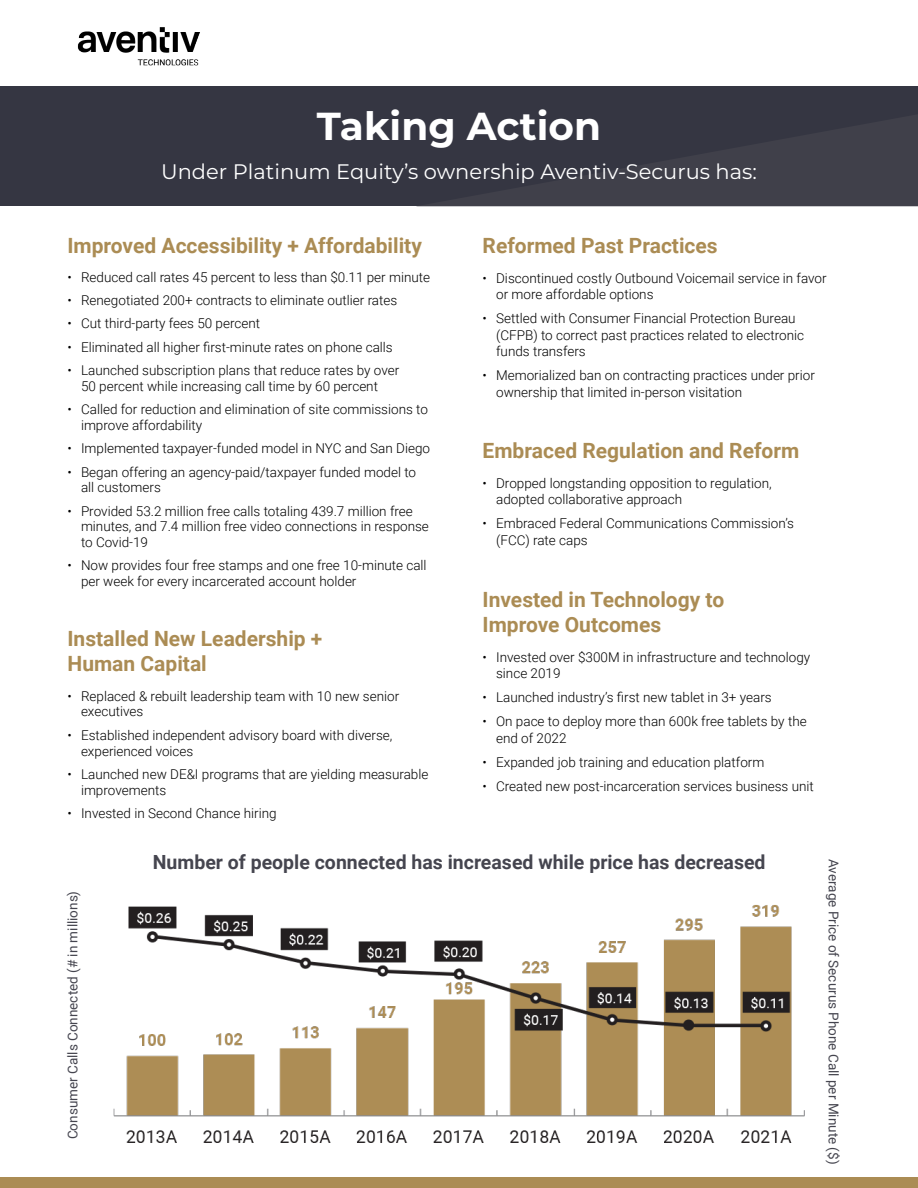
<style>
.page{position:relative;width:918px;height:1188px;background:#fff}
.page>*{position:absolute;margin:0;border:0;box-sizing:border-box;transform-origin:0 0}
.t1{font:700 39px "Montserrat";color:#fff}
.t2{font:700 21px/25.2px "Roboto";color:#ab8c54}
.t3{font:21px "Montserrat";color:#fff}
.t4{font:700 19.5px "Roboto";color:#45454f}
.t5{font:300 13.5px/15.8px "Roboto";color:#000}
.t6{font:13.5px "Roboto";color:#45454f}
</style>
<div class="page">
<div style="left:0;top:1178px;width:918px;height:10px;background:#ab8c54"></div>
<div style="left:0;top:86px;width:918px;height:120px;background:#353642"></div>
<svg style="left:423px;top:115px;width:495px;height:91px"></svg>
<img style="left:59px;top:904px;width:760px;height:274px">
<img style="left:77px;top:27px;width:123px;height:39px">
<h1 class="t1" style="left:317px;top:98px;width:286px">Taking Action</h1>
<h2 class="t3" style="left:161px;top:157px;width:597px">Under Platinum Equity’s ownership Aventiv-Securus has:</h2>
<h2 class="t2" style="left:68px;top:232px;width:356px">Improved Accessibility + Affordability</h2>
<p class="t5" style="left:68px;top:269px;width:364px">• Reduced call rates 45 percent to less than $0.11 per minute</p>
<p class="t5" style="left:68px;top:292px;width:331px">• Renegotiated 200+ contracts to eliminate outlier rates</p>
<p class="t5" style="left:68px;top:315px;width:194px">• Cut third-party fees 50 percent</p>
<p class="t5" style="left:68px;top:339px;width:327px">• Eliminated all higher first-minute rates on phone calls</p>
<p class="t5" style="left:68px;top:362px;width:333px;text-align:center">• Launched subscription plans that reduce rates by over<br>50 percent while increasing call time by 60 percent</p>
<p class="t5" style="left:81px;top:401px;width:349px;text-indent:-14px">• Called for reduction and elimination of site commissions to improve affordability</p>
<p class="t5" style="left:68px;top:440px;width:364px">• Implemented taxpayer-funded model in NYC and San Diego</p>
<p class="t5" style="left:81px;top:463px;width:337px;text-indent:-14px">• Began offering an agency-paid/taxpayer funded model to all customers</p>
<p class="t5" style="left:81px;top:502px;width:349px;text-indent:-14px">• Provided 53.2 million free calls totaling 439.7 million free minutes, and 7.4 million free video connections in response to Covid-19</p>
<p class="t5" style="left:81px;top:557px;width:347px;text-indent:-14px">• Now provides four free stamps and one free 10-minute call per week for every incarcerated account holder</p>
<h2 class="t2" style="left:68px;top:625px;width:256px">Installed New Leadership +<br>Human Capital</h2>
<p class="t5" style="left:81px;top:688px;width:320px;text-indent:-14px">• Replaced &amp; rebuilt leadership team with 10 new senior executives</p>
<p class="t5" style="left:81px;top:727px;width:313px;text-indent:-14px">• Established independent advisory board with diverse, experienced voices</p>
<p class="t5" style="left:81px;top:766px;width:349px;text-indent:-14px">• Launched new DE&amp;I programs that are yielding measurable improvements</p>
<p class="t5" style="left:68px;top:805px;width:211px">• Invested in Second Chance hiring</p>
<h2 class="t2" style="left:483px;top:232px;width:237px">Reformed Past Practices</h2>
<p class="t5" style="left:496px;top:269px;width:332px;line-height:16.5px;text-indent:-14px">• Discontinued costly Outbound Voicemail service in favor or more affordable options</p>
<p class="t5" style="left:496px;top:310px;width:309px;line-height:16.5px;text-indent:-14px">• Settled with Consumer Financial Protection Bureau (CFPB) to correct past practices related to electronic funds transfers</p>
<p class="t5" style="left:496px;top:367px;width:320px;line-height:16.5px;text-indent:-14px">• Memorialized ban on contracting practices under prior ownership that limited in-person visitation</p>
<h2 class="t2" style="left:483px;top:437px;width:318px">Embraced Regulation and Reform</h2>
<p class="t5" style="left:496px;top:474px;width:277px;line-height:16.5px;text-indent:-14px">• Dropped longstanding opposition to regulation, adopted collaborative approach</p>
<p class="t5" style="left:496px;top:515px;width:299px;line-height:16.5px;text-indent:-14px">• Embraced Federal Communications Commission’s (FCC) rate caps</p>
<h2 class="t2" style="left:483px;top:586px;width:243px">Invested in Technology to<br>Improve Outcomes</h2>
<p class="t5" style="left:496px;top:648px;width:316px;line-height:16.5px;text-indent:-14px">• Invested over $300M in infrastructure and technology since 2019</p>
<p class="t5" style="left:483px;top:689px;width:291px">• Launched industry’s first new tablet in 3+ years</p>
<p class="t5" style="left:496px;top:713px;width:312px;line-height:16.5px;text-indent:-14px">• On pace to deploy more than 600k free tablets by the end of 2022</p>
<p class="t5" style="left:483px;top:754px;width:283px">• Expanded job training and education platform</p>
<p class="t5" style="left:483px;top:778px;width:333px">• Created new post-incarceration services business unit</p>
<p class="t6" style="left:63px;top:1139px;width:250px;rotate:-90deg">Consumer Calls Connected (# in millions)</p>
<h3 class="t4" style="left:153px;top:848px;width:614px">Number of people connected has increased while price has decreased</h3>
<p class="t6" style="left:843px;top:859px;width:307px;rotate:90deg">Average Price of Securus Phone Call per Minute ($)</p>
</div>
